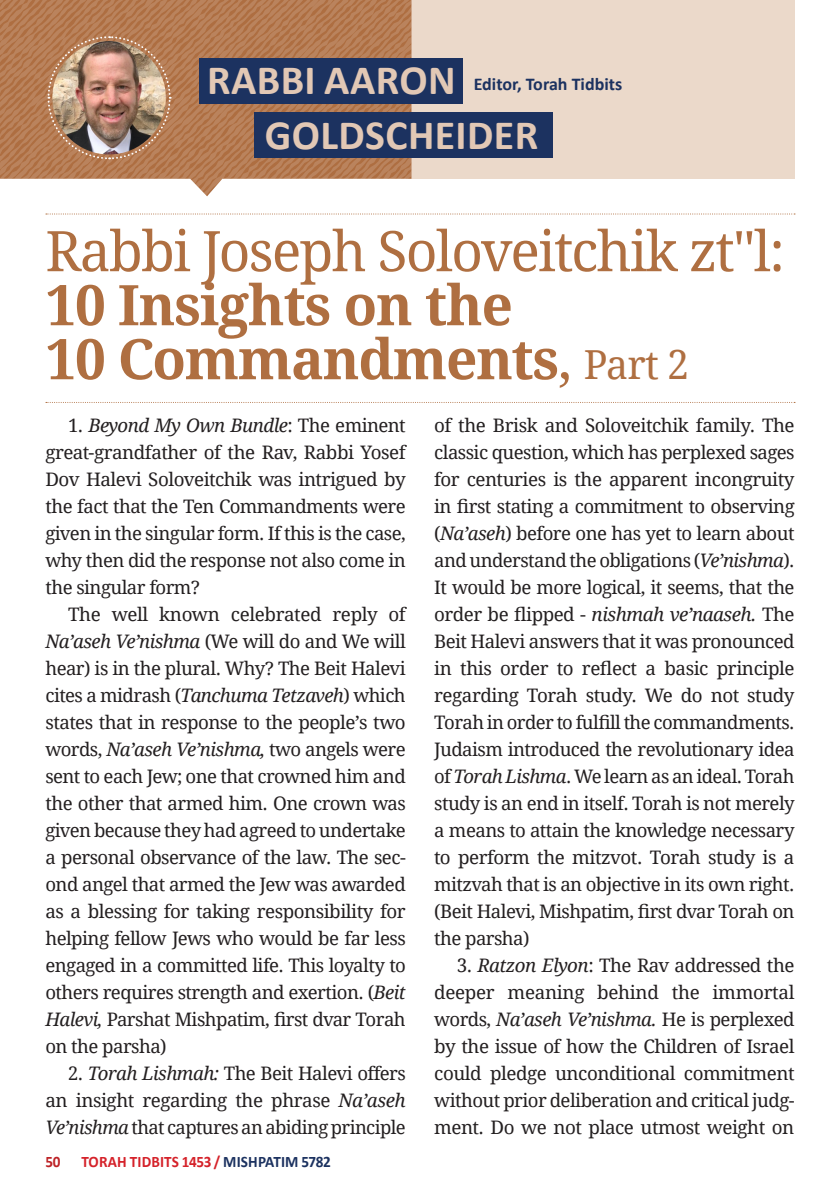
<style>
.page{position:relative;width:840px;height:1191px;background:#fff}
.page>*{position:absolute;margin:0;border:0;box-sizing:border-box;transform-origin:0 0}
.headline{font:56px/54px "Droid Serif";letter-spacing:-.03em;color:#af6f41}
.t1{font:700 41.8px "Calibri";letter-spacing:.01em;color:#e2c8b5}
.MAIN_TEXT{font:18.6px/27px "Droid Serif";letter-spacing:-.03em;color:#231f20;text-align:justify}
.t2{font:700 18px "Calibri";color:#1c3260}
.t3{font:700 16px "Calibri";letter-spacing:.01em;color:#d5222a;scale:.95 1}
.s1{font-weight:700}
.s2{font-size:40px}
.s3{font-style:italic}
.s4{color:#bd2327}
.s5{color:#1c3260}
</style>
<div class="page">
<div style="left:405px;top:0;width:389px;height:178px;background:#ebd9ca"></div>
<div style="left:199px;top:58px;width:264px;height:45px;background:#1c3260"></div>
<div style="left:254px;top:112px;width:299px;height:46px;background:#1c3260"></div>
<svg style="left:0;top:0;width:411px;height:196px"></svg>
<svg style="left:46px;top:213px;width:748px;height:1px"></svg>
<svg style="left:46px;top:402px;width:748px;height:1px"></svg>
<p class="t1" style="left:207px;top:50px;width:250px">RABBI AARON</p>
<p class="t2" style="left:473px;top:72px;width:150px">Editor, Torah Tidbits</p>
<p class="t1" style="left:264px;top:105px;width:275px">GOLDSCHEIDER</p>
<p class="headline" style="left:45px;top:225px;width:740px">Rabbi Joseph Soloveitchik zt"l:<br><span class="s1">10 Insights on the<br>10 Commandments</span>, <span class="s2">Part 2</span></p>
<p class="MAIN_TEXT" style="left:45px;top:412px;width:362px;text-indent:23px">1. <span class="s3">Beyond My Own Bundle</span>: The eminent great-grandfather of the Rav, Rabbi Yosef Dov Halevi Soloveitchik was intrigued by the fact that the Ten Commandments were given in the singular form. If this is the case, why then did the response not also come in the singular form?</p>
<p class="MAIN_TEXT" style="left:45px;top:601px;width:362px;text-indent:23px">The well known celebrated reply of <span class="s3">Na’aseh Ve’nishma</span> (We will do and We will hear) is in the plural. Why? The Beit Halevi cites a midrash (<span class="s3">Tanchuma Tetzaveh</span>) which states that in response to the people’s two words, <span class="s3">Na’aseh Ve’nishma,</span> two angels were sent to each Jew; one that crowned him and the other that armed him. One crown was given because they had agreed to undertake a personal observance of the law. The sec&shy;ond angel that armed the Jew was awarded as a blessing for taking responsibility for helping fellow Jews who would be far less engaged in a committed life. This loyalty to others requires strength and exertion. (<span class="s3">Beit Halevi,</span> Parshat Mishpatim, first dvar Torah on the parsha)</p>
<p class="MAIN_TEXT" style="left:45px;top:1060px;width:362px;text-indent:23px">2. <span class="s3">Torah Lishmah:</span> The Beit Halevi offers an insight regarding the phrase <span class="s3">Na’aseh Ve’nishma</span> that captures an abiding principle</p>
<p class="t3" style="left:45px;top:1150px;width:302px"><span class="s4">50</span> TORAH TIDBITS 1453 / <span class="s5">MISHPATIM 5782</span></p>
<p class="MAIN_TEXT" style="left:434px;top:412px;width:362px">of the Brisk and Soloveitchik family. The classic question, which has perplexed sages for centuries is the apparent incongruity in first stating a commitment to observing (<span class="s3">Na’aseh</span>) before one has yet to learn about and understand the obligations (<span class="s3">Ve’nishma</span>).<br>It would be more logical, it seems, that the order be flipped - <span class="s3">nishmah ve’naaseh.</span> The Beit Halevi answers that it was pronounced in this order to reflect a basic principle regarding Torah study. We do not study Torah in order to fulfill the commandments.<br>Judaism introduced the revolutionary idea of <span class="s3">Torah Lishma</span>. We learn as an ideal. Torah study is an end in itself. Torah is not merely a means to attain the knowledge necessary to perform the mitzvot. Torah study is a mitzvah that is an objective in its own right. (Beit Halevi, Mishpatim, first dvar Torah on the parsha)</p>
<p class="MAIN_TEXT" style="left:434px;top:952px;width:362px;text-indent:23px">3. <span class="s3">Ratzon Elyon</span>: The Rav addressed the deeper meaning behind the immortal words, <span class="s3">Na’aseh Ve’nishma.</span> He is perplexed by the issue of how the Children of Israel could pledge unconditional commitment without prior deliberation and critical judg&shy;ment. Do we not place utmost weight on</p>
</div>
